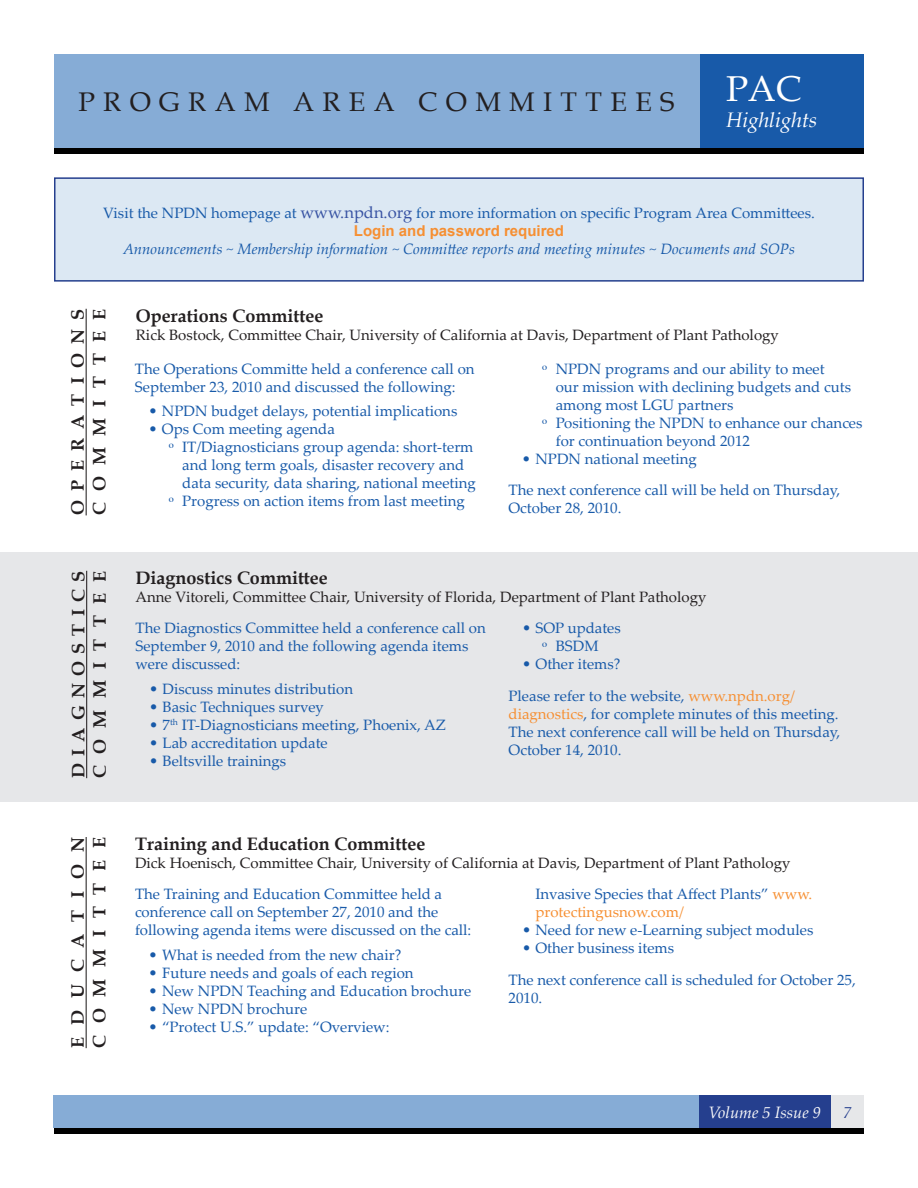
<style>
.page{position:relative;width:918px;height:1188px;background:#fff}
.page>*{position:absolute;margin:0;border:0;box-sizing:border-box;transform-origin:0 0}
.t1{font:36px "Book Antiqua";color:#fff}
.t2{font:27px "Book Antiqua";letter-spacing:.31em;color:#231f20}
.t3{font:italic 21px "Book Antiqua";color:#fff}
.t4{font:700 18px/21.6px "Book Antiqua";color:#231f20}
.t5{font:italic 16.5px "Palatino Linotype";color:#fafafa}
.t6{font:italic 16.5px "Palatino Linotype";color:#253f8e}
.t7{font:15px/18px "Palatino Linotype";color:#185aa9}
.t8{font:15px "Palatino Linotype";color:#231f20}
.t9{font:italic 15px "Palatino Linotype";color:#185aa9}
.t10{font:700 15px "Arial";color:#f68f32}
.s1{font-size:16.5px;color:#3853a3}
.s2{color:#f68f32}
</style>
<div class="page">
<div style="left:699px;top:54px;width:165px;height:94px;background:#185aa9"></div>
<div style="left:54px;top:54px;width:645px;height:94px;background:#86acd6"></div>
<div style="left:54px;top:148px;width:810px;height:6px;background:#000"></div>
<div style="left:54px;top:1128px;width:810px;height:6px;background:#000"></div>
<div style="left:54px;top:1096px;width:645px;height:32px;background:#86acd6"></div>
<div style="left:699px;top:1096px;width:132px;height:32px;background:#253f8e"></div>
<div style="left:832px;top:1096px;width:32px;height:32px;background:#e6e7e9"></div>
<div style="left:54px;top:177px;width:810px;height:105px;background:#dce8f3;border:2px solid #253f8e"></div>
<div style="left:1px;top:552px;width:917px;height:250px;background:#e6e7e9"></div>
<hr style="left:86px;top:571px;width:1px;height:207px;background:#231f20">
<hr style="left:86px;top:309px;width:1px;height:206px;background:#231f20">
<hr style="left:86px;top:837px;width:1px;height:211px;background:#231f20">
<h2 class="t2" style="left:79px;top:83px;width:597px">PROGRAM AREA COMMITTEES</h2>
<h1 class="t1" style="left:726px;top:64px;width:77px">PAC</h1>
<h3 class="t3" style="left:726px;top:105px;width:93px">Highlights</h3>
<p class="t7" style="left:103px;top:203px;width:713px">Visit the NPDN homepage at <span class="s1">www.npdn.org</span> for more information on specific Program Area Committees.</p>
<p class="t10" style="left:354px;top:221px;width:212px">Login and password required</p>
<p class="t9" style="left:123px;top:238px;width:673px">Announcements ~ Membership information ~ Committee reports and meeting minutes ~ Documents and SOPs</p>
<p class="t4" style="left:67px;top:515px;width:207px;text-align:right;rotate:-90deg">perations<br>C ommittee</p>
<p class="t4" style="left:136px;top:305px;width:189px">Operations Committee</p>
<p class="t8" style="left:136px;top:324px;width:644px">Rick Bostock, Committee Chair, University of California at Davis, Department of Plant Pathology</p>
<p class="t7" style="left:135px;top:359px;width:341px">The Operations Committe held a conference call on<br>September 23, 2010 and discussed the following:</p>
<p class="t7" style="left:148px;top:402px;width:310px">• NPDN budget delays, potential implications</p>
<p class="t7" style="left:148px;top:420px;width:188px">• Ops Com meeting agenda</p>
<p class="t7" style="left:169px;top:438px;width:306px">Ň IT/Diagnosticians group agenda: short-term</p>
<p class="t7" style="left:182px;top:456px;width:284px">and long term goals, disaster recovery and</p>
<p class="t7" style="left:182px;top:474px;width:295px">data security, data sharing, national meeting</p>
<p class="t7" style="left:169px;top:492px;width:298px">Ň Progress on action items from last meeting</p>
<p class="t7" style="left:542px;top:359px;width:284px">Ň NPDN programs and our ability to meet</p>
<p class="t7" style="left:556px;top:377px;width:297px">our mission with declining budgets and cuts</p>
<p class="t7" style="left:556px;top:395px;width:179px">among most LGU partners</p>
<p class="t7" style="left:542px;top:413px;width:322px">Ň Positioning the NPDN to enhance our chances</p>
<p class="t7" style="left:556px;top:431px;width:196px">for continuation beyond 2012</p>
<p class="t7" style="left:508px;top:442px;width:333px;line-height:31.5px;text-indent:14px">• NPDN national meeting<br>The next conference call will be held on Thursday,</p>
<p class="t4" style="left:67px;top:515px;width:16px;rotate:-90deg">O</p>
<p class="t7" style="left:508px;top:499px;width:114px">October 28, 2010.</p>
<p class="t4" style="left:67px;top:778px;width:208px;rotate:-90deg">diagnostics<br>C ommittee</p>
<p class="t4" style="left:136px;top:567px;width:194px">Diagnostics Committee</p>
<p class="t8" style="left:136px;top:586px;width:572px">Anne Vitoreli, Committee Chair, University of Florida, Department of Plant Pathology</p>
<p class="t7" style="left:522px;top:618px;width:100px;text-align:center">• SOP updates<br>Ň BSDM</p>
<p class="t7" style="left:509px;top:648px;width:288px;line-height:31.5px;text-indent:13px">• Other items?<br>Please refer to the website, <span class="s2">www.npdn.org/</span></p>
<p class="t7" style="left:509px;top:704px;width:333px;text-align:justify"><span class="s2">diagnostics</span>, for complete minutes of this meeting.<br>The next conference call will be held on Thursday, October 14, 2010.</p>
<p class="t7" style="left:136px;top:618px;width:352px">The Diagnostics Committee held a conference call on<br>September 9, 2010 and the following agenda items were discussed:</p>
<p class="t7" style="left:149px;top:679px;width:206px">• Discuss minutes distribution</p>
<p class="t7" style="left:149px;top:697px;width:176px">• Basic Techniques survey</p>
<p class="t7" style="left:149px;top:715px;width:298px">• 7<sup>th</sup> IT-Diagnosticians meeting, Phoenix, AZ</p>
<p class="t7" style="left:149px;top:733px;width:180px">• Lab accreditation update</p>
<p class="t7" style="left:149px;top:751px;width:139px">• Beltsville trainings</p>
<p class="t4" style="left:67px;top:1048px;width:211px;rotate:-90deg">education<br>C ommittee</p>
<p class="t4" style="left:135px;top:833px;width:292px">Training and Education Committee</p>
<p class="t8" style="left:135px;top:852px;width:657px">Dick Hoenisch, Committee Chair, University of California at Davis, Department of Plant Pathology</p>
<p class="t7" style="left:135px;top:885px;width:338px">The Training and Education Committee held a conference call on September 27, 2010 and the following agenda items were discussed on the call:</p>
<p class="t7" style="left:149px;top:945px;width:254px">• What is needed from the new chair?</p>
<p class="t7" style="left:149px;top:963px;width:267px">• Future needs and goals of each region</p>
<p class="t7" style="left:149px;top:981px;width:324px">• New NPDN Teaching and Education brochure</p>
<p class="t7" style="left:149px;top:999px;width:160px">• New NPDN brochure</p>
<p class="t7" style="left:149px;top:1017px;width:243px">• “Protect U.S.” update: “Overview:</p>
<p class="t7" style="left:536px;top:885px;width:278px">Invasive Species that Affect Plants” <span class="s2">www. protectingusnow.com/</span></p>
<p class="t7" style="left:522px;top:921px;width:293px">• Need for new e-Learning subject modules</p>
<p class="t7" style="left:509px;top:932px;width:349px;line-height:31.5px;text-indent:14px">• Other business items<br>The next conference call is scheduled for October 25,</p>
<p class="t7" style="left:509px;top:988px;width:35px">2010.</p>
<p class="t5" style="left:709px;top:1100px;width:114px">Volume 5 Issue 9</p>
<p class="t6" style="left:844px;top:1100px;width:10px">7</p>
</div>
